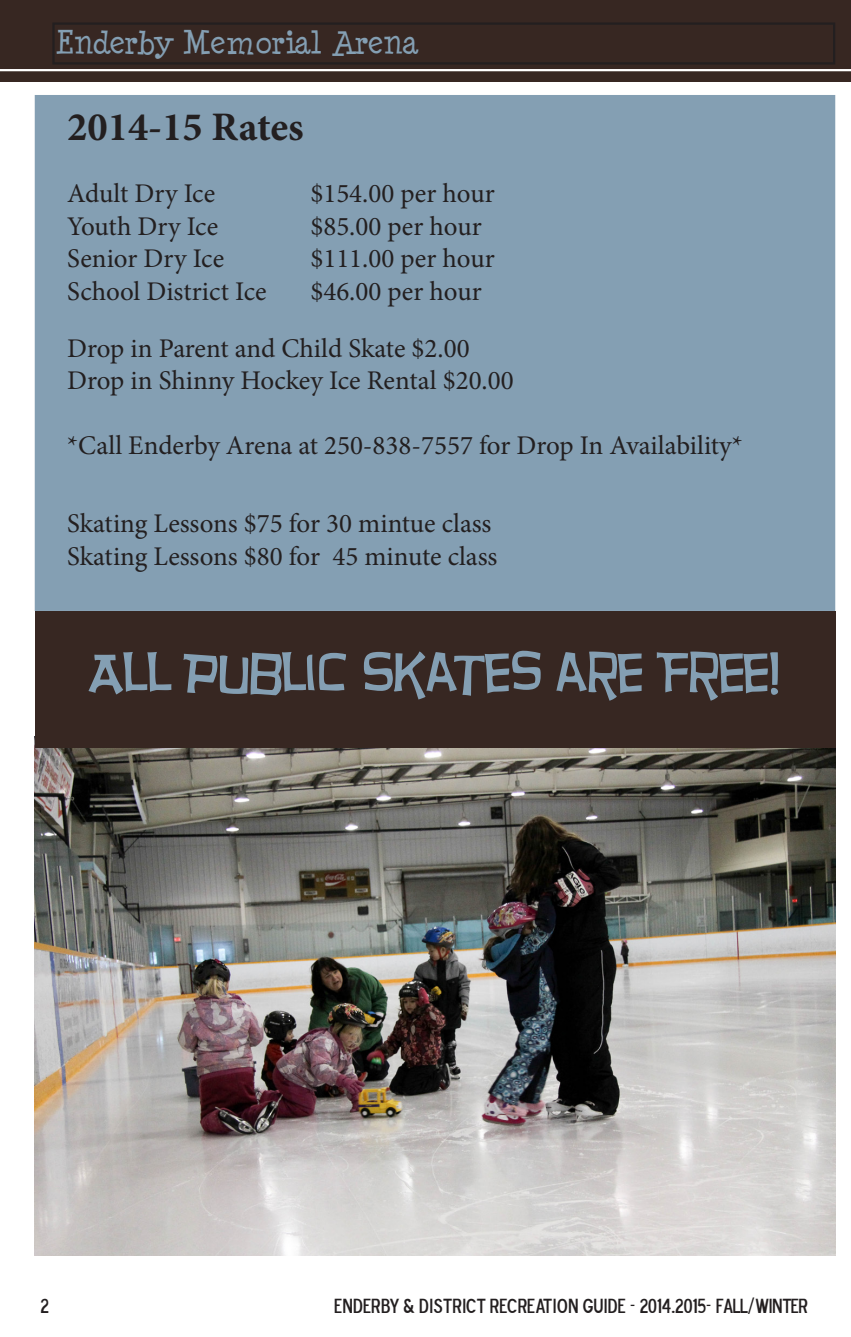
<style>
.page{position:relative;width:851px;height:1337px;background:#fff}
.page>*{position:absolute;margin:0;border:0;box-sizing:border-box;transform-origin:0 0}
.t1{font:54px "Hurry Up";color:#849fb3}
.t2{font:700 40.5px "Minion Pro";color:#231f20}
.t3{font:31.5px "Minya Nouvelle";color:#849fb3}
.t4{font:27px/32.4px "Minion Pro";color:#231f20}
.t5{font:20.25px "Blue Highway D Type";color:#231f20}
</style>
<div class="page">
<div style="left:0;top:0;width:850px;height:81px;background:#372722"></div>
<hr style="left:0;top:69px;width:850px;height:2px;background:#fff">
<div style="left:52px;top:22px;width:783px;height:43px;border:2px solid #231f20"></div>
<div style="left:35px;top:95px;width:800px;height:516px;background:#849fb3"></div>
<img style="left:35px;top:747px;width:800px;height:509px">
<div style="left:35px;top:611px;width:800px;height:136px;background:#372722"></div>
<p class="t3" style="left:55px;top:24px;width:364px">Enderby Memorial Arena</p>
<p class="t2" style="left:67px;top:99px;width:238px">2014-15 Rates</p>
<p class="t4" style="left:67px;top:177px;width:149px">Adult Dry Ice</p>
<p class="t4" style="left:310px;top:177px;width:186px">$154.00 per hour</p>
<p class="t4" style="left:67px;top:210px;width:152px">Youth Dry Ice</p>
<p class="t4" style="left:310px;top:210px;width:173px">$85.00 per hour</p>
<p class="t4" style="left:67px;top:242px;width:158px">Senior Dry Ice</p>
<p class="t4" style="left:310px;top:242px;width:186px">$111.00 per hour</p>
<p class="t4" style="left:67px;top:275px;width:201px">School District Ice</p>
<p class="t4" style="left:310px;top:275px;width:173px">$46.00 per hour</p>
<p class="t4" style="left:67px;top:332px;width:448px">Drop in Parent and Child Skate $2.00<br>Drop in Shinny Hockey Ice Rental $20.00</p>
<p class="t4" style="left:67px;top:429px;width:676px">*Call Enderby Arena at 250-838-7557 for Drop In Availability*</p>
<p class="t4" style="left:67px;top:507px;width:426px">Skating Lessons $75 for 30 mintue class</p>
<p class="t4" style="left:67px;top:540px;width:431px">Skating Lessons $80 for 45 minute class</p>
<p class="t1" style="left:88px;top:641px;width:695px">ALL PUBLIC SKATES ARE FREE!</p>
<p class="t5" style="left:40px;top:1292px;width:10px">2</p>
<p class="t5" style="left:334px;top:1292px;width:474px">ENDERBY &amp; DISTRICT RECREATION GUIDE - 2014.2015- FALL/WINTER</p>
</div>
